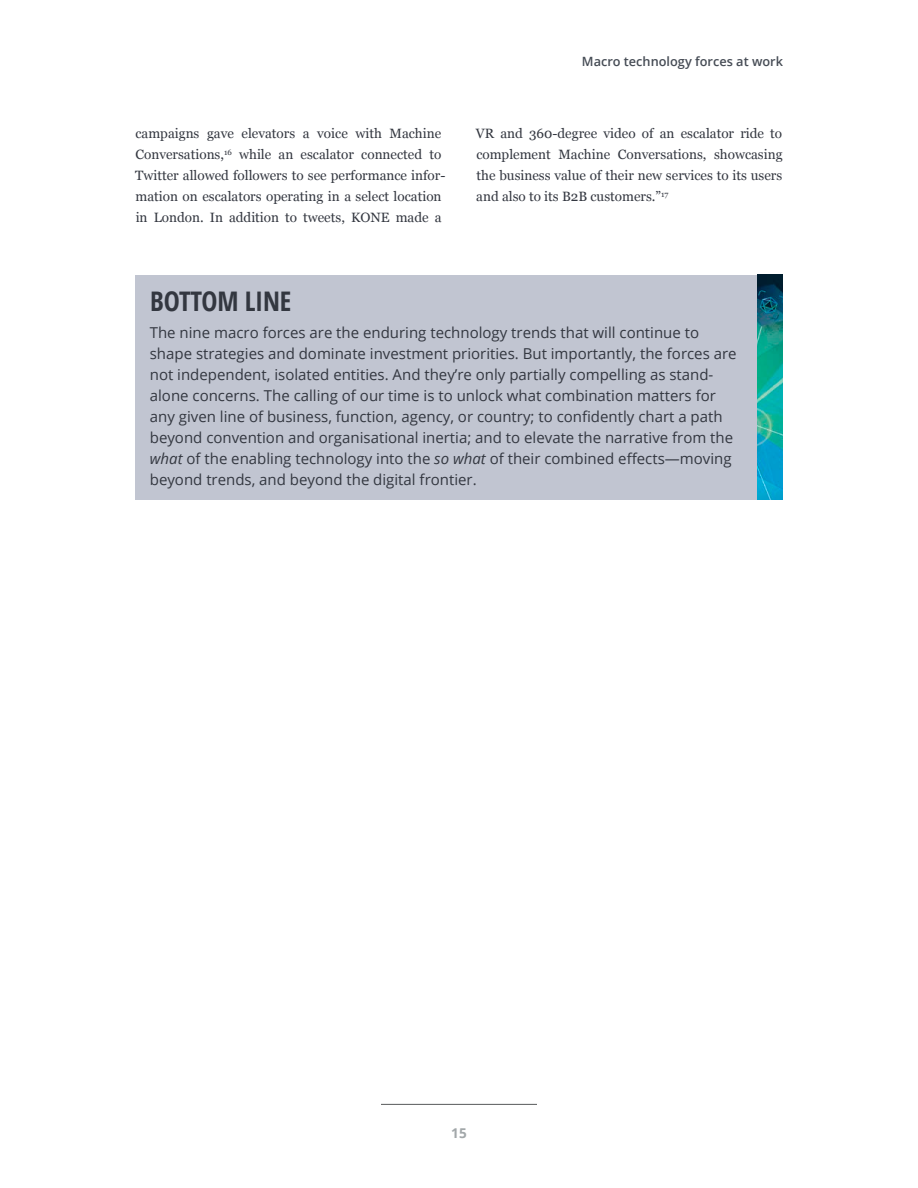
<style>
.page{position:relative;width:918px;height:1188px;background:#fff}
.page>*{position:absolute;margin:0;border:0;box-sizing:border-box;transform-origin:0 0}
.t1{font:700 condensed 27px "Open Sans";letter-spacing:-.01em;color:#333740}
.t2{font:15px/21px "Open Sans";color:#333740}
.t3{font:13.5px/21px "Georgia";color:#333740}
.t4{font:700 13.5px "Open Sans";color:#a2a7a9}
.t5{font:600 12.75px "Open Sans";color:#464c55}
.s1{font-style:italic}
</style>
<div class="page">
<div style="left:135px;top:275px;width:648px;height:224px;background:#c1c5d1"></div>
<img style="left:757px;top:275px;width:26px;height:225px">
<hr style="left:381px;top:1104px;width:156px;height:1px;background:#57595b">
<p class="t5" style="left:582px;top:53px;width:203px">Macro technology forces at work</p>
<p class="t3" style="left:135px;top:122px;width:312px">campaigns gave elevators a voice with Machine Conversations,<sup>16</sup> while an escalator connected to Twitter allowed followers to see performance infor&shy;mation on escalators operating in a select location in London. In addition to tweets, KONE made a</p>
<p class="t3" style="left:476px;top:122px;width:308px;text-align:justify">VR and 360-degree video of an escalator ride to complement Machine Conversations, showcasing the business value of their new services to its users and also to its B2B customers.”<sup>17</sup></p>
<h1 class="t1" style="left:150px;top:282px;width:142px">BOTTOM LINE</h1>
<p class="t2" style="left:150px;top:322px;width:588px">The nine macro forces are the enduring technology trends that will continue to shape strategies and dominate investment priorities. But importantly, the forces are not independent, isolated entities. And they’re only partially compelling as stand&shy;alone concerns. The calling of our time is to unlock what combination matters for any given line of business, function, agency, or country; to confidently chart a path beyond convention and organisational inertia; and to elevate the narrative from the <span class="s1">what</span> of the enabling technology into the <span class="s1">so what</span> of their combined effects—moving beyond trends, and beyond the digital frontier.</p>
<p class="t4" style="left:451px;top:1123px;width:17px">15</p>
</div>
